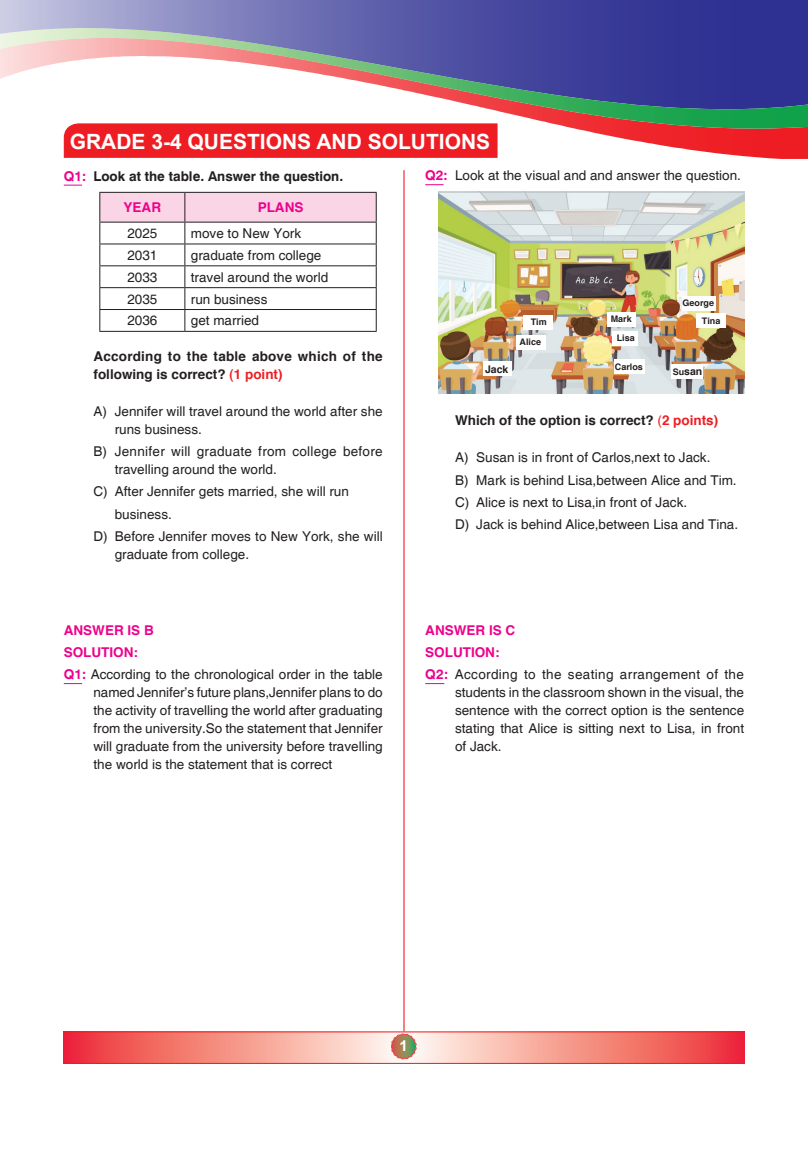
<style>
.page{position:relative;width:808px;height:1149px;background:#fff}
.page>*{position:absolute;margin:0;border:0;box-sizing:border-box;transform-origin:0 0}
.t1{font:700 21px "Arial";color:#fff}
.t2{font:700 15px "Arial";color:#fff}
.soru_koku_acik{font:13.5px/18px "Helvetica";color:#231f20;text-align:justify}
.secenek_alt_ve_5{font:13.5px/18px "Helvetica";color:#231f20}
.soru_koku_acik-2{font:700 13.5px/18px "Helvetica";color:#231f20}
.secenek_alt_ve_5-2{font:13.5px/18px "Helvetica";letter-spacing:.02em;color:#231f20}
.secenek_alt_ve_5-3{font:700 13.5px "Helvetica";color:#ed028c}
.soru_koku_acik-3{font:13.5px "Swis 721 BT Bold";color:#231f20}
.t3{font:700 10.5px "Helvetica";color:#231f20}
.t4{font:700 9px "Helvetica";color:#231f20}
.s1{color:#ed028c}
.s2{color:#ee1d23}
.s3{font-family:"Swis 721 BT Bold";color:#ed028c}
.s4{font-size:9px}
.s5{font-weight:400;color:#ee1d23}
</style>
<div class="page">
<svg style="left:0;top:0;width:796px;height:28px"></svg>
<svg style="left:577px;top:129px;width:231px;height:30px"></svg>
<svg style="left:0;top:28px;width:808px;height:101px"></svg>
<svg style="left:64px;top:1032px;width:680px;height:30px"></svg>
<hr style="left:403px;top:170px;width:2px;height:861px;background:#ee1d23">
<hr style="left:64px;top:1062px;width:680px;height:1px;background:#eb1d23">
<hr style="left:64px;top:1031px;width:680px;height:1px;background:#ee1d23">
<svg style="left:391px;top:1033px;width:25px;height:25px"></svg>
<div style="left:63px;top:123px;width:435px;height:35px;background:#ee1d23"></div>
<svg style="left:64px;top:185px;width:18px;height:1px"></svg>
<svg style="left:99px;top:192px;width:278px;height:139px"></svg>
<hr style="left:99px;top:331px;width:86px;height:1px;background:#231f20">
<hr style="left:185px;top:331px;width:192px;height:1px;background:#231f20">
<svg style="left:64px;top:683px;width:18px;height:1px"></svg>
<svg style="left:425px;top:683px;width:19px;height:1px"></svg>
<svg style="left:425px;top:184px;width:19px;height:1px"></svg>
<img style="left:438px;top:191px;width:306px;height:202px">
<div style="left:523px;top:314px;width:30px;height:15px;background:#fff"></div>
<div style="left:607px;top:311px;width:29px;height:15px;background:#fff"></div>
<div style="left:682px;top:296px;width:33px;height:15px;background:#fff"></div>
<div style="left:696px;top:313px;width:30px;height:15px;background:#fff"></div>
<div style="left:671px;top:363px;width:32px;height:15px;background:#fff"></div>
<div style="left:612px;top:330px;width:26px;height:15px;background:#fff"></div>
<div style="left:614px;top:359px;width:30px;height:15px;background:#fff"></div>
<div style="left:516px;top:334px;width:29px;height:15px;background:#fff"></div>
<div style="left:483px;top:361px;width:29px;height:15px;background:#fff"></div>
<h1 class="t1" style="left:70px;top:126px;width:422px">GRADE 3-4 QUESTIONS AND SOLUTIONS</h1>
<p class="soru_koku_acik-3" style="left:64px;top:167px;width:281px"><span class="s1">Q1:</span> Look at the table. Answer the question.</p>
<p class="secenek_alt_ve_5-3" style="left:124px;top:199px;width:39px">YEAR</p>
<p class="secenek_alt_ve_5-3" style="left:258px;top:199px;width:47px">PLANS</p>
<p class="soru_koku_acik" style="left:127px;top:225px;width:32px">2025</p>
<p class="soru_koku_acik" style="left:191px;top:225px;width:112px">move to New York</p>
<p class="soru_koku_acik" style="left:127px;top:246px;width:32px">2031</p>
<p class="soru_koku_acik" style="left:191px;top:246px;width:132px">graduate from college</p>
<p class="soru_koku_acik" style="left:127px;top:268px;width:32px">2033</p>
<p class="soru_koku_acik" style="left:191px;top:268px;width:139px">travel around the world</p>
<p class="soru_koku_acik" style="left:127px;top:290px;width:32px">2035</p>
<p class="soru_koku_acik" style="left:191px;top:290px;width:78px">run business</p>
<p class="soru_koku_acik" style="left:127px;top:312px;width:32px">2036</p>
<p class="soru_koku_acik" style="left:191px;top:312px;width:70px">get married</p>
<p class="soru_koku_acik-2" style="left:94px;top:346px;width:291px">According to the table above which of the following is correct? <span class="s2">(1 point)</span></p>
<p class="secenek_alt_ve_5" style="left:115px;top:402px;width:269px;text-indent:-21px">A) Jennifer will travel around the world after she runs business.</p>
<p class="secenek_alt_ve_5-2" style="left:115px;top:442px;width:269px;text-indent:-21px">B) Jennifer will graduate from college before travelling around the world.</p>
<p class="secenek_alt_ve_5" style="left:94px;top:483px;width:257px">C) After Jennifer gets married, she will run</p>
<p class="secenek_alt_ve_5" style="left:115px;top:505px;width:59px">business.</p>
<p class="secenek_alt_ve_5" style="left:115px;top:527px;width:269px;text-indent:-21px">D) Before Jennifer moves to New York, she will graduate from college.</p>
<p class="soru_koku_acik" style="left:425px;top:167px;width:317px"><span class="s3">Q2:</span> Look at the visual and and answer the question.</p>
<p class="t4" style="left:682px;top:297px;width:33px">George</p>
<p class="t4" style="left:702px;top:314px;width:20px">Tina</p>
<p class="t4" style="left:531px;top:316px;width:18px">Tim</p>
<p class="t4" style="left:611px;top:313px;width:23px">Mark</p>
<p class="t4" style="left:617px;top:332px;width:20px">Lisa</p>
<p class="t4" style="left:615px;top:360px;width:30px">Carlos</p>
<p class="t4" style="left:519px;top:336px;width:23px">Alice</p>
<p class="t3" style="left:485px;top:362px;width:25px">Jack</p>
<p class="t3" style="left:673px;top:364px;width:31px"><span class="s4">Su</span>san</p>
<p class="soru_koku_acik-2" style="left:455px;top:411px;width:265px">Which of the option is correct? <span class="s5">(</span><span class="s2">2 points)</span></p>
<p class="secenek_alt_ve_5" style="left:455px;top:449px;width:257px">A) Susan is in front of Carlos,next to Jack.</p>
<p class="secenek_alt_ve_5" style="left:455px;top:471px;width:283px">B) Mark is behind Lisa,between Alice and Tim.</p>
<p class="secenek_alt_ve_5" style="left:455px;top:493px;width:234px">C) Alice is next to Lisa,in front of Jack.</p>
<p class="secenek_alt_ve_5" style="left:455px;top:516px;width:285px">D) Jack is behind Alice,between Lisa and Tina.</p>
<p class="secenek_alt_ve_5-3" style="left:64px;top:621px;width:92px">ANSWER IS B</p>
<p class="secenek_alt_ve_5-3" style="left:64px;top:643px;width:76px">SOLUTION:</p>
<p class="soru_koku_acik" style="left:94px;top:665px;width:291px;text-indent:-30px"><span class="s3">Q1:</span> According to the chronological order in the table named Jennifer’s future plans,Jennifer plans to do the activity of travelling the world after graduating from the university.So the statement that Jennifer will graduate from the university before travelling the world is the statement that is correct</p>
<p class="secenek_alt_ve_5-3" style="left:425px;top:621px;width:92px">ANSWER IS C</p>
<p class="secenek_alt_ve_5-3" style="left:425px;top:643px;width:76px">SOLUTION:</p>
<p class="soru_koku_acik" style="left:455px;top:665px;width:291px;text-indent:-30px"><span class="s3">Q2:</span> According to the seating arrangement of the students in the classroom shown in the visual, the sentence with the correct option is the sentence stating that Alice is sitting next to Lisa, in front of Jack.</p>
<p class="t2" style="left:400px;top:1035px;width:10px">1</p>
</div>
